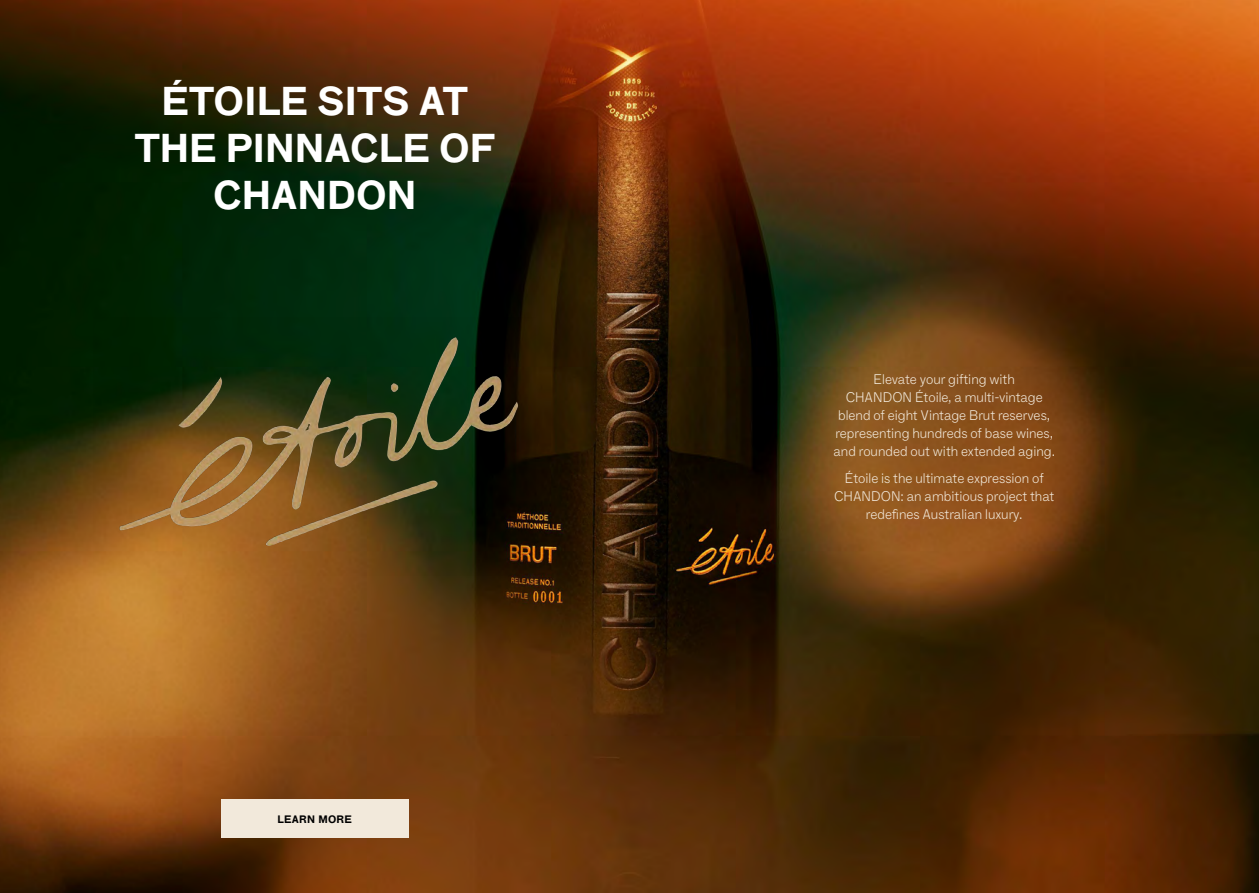
<style>
.page{position:relative;width:1259px;height:893px;background:#fff}
.page>*{position:absolute;margin:0;border:0;box-sizing:border-box;transform-origin:0 0}
.t1{font:700 39px/46.8px "F Grotesk";color:#fff;text-align:center}
.t2{font:100 13.5px/18px "F Grotesk";color:#f2e9db;text-align:center}
.t3{font:700 10.5px "F Grotesk";letter-spacing:.03em;color:#000}
</style>
<div class="page">
<img style="left:0;top:0;width:1259px;height:893px">
<img style="left:94px;top:318px;width:442px;height:257px">
<div style="left:221px;top:799px;width:187px;height:39px;background:#f2e9db"></div>
<h1 class="t1" style="left:135px;top:75px;width:362px">ÉTOILE SITS AT<br>THE PINNACLE OF<br>CHANDON</h1>
<p class="t3" style="left:277px;top:811px;width:76px">LEARN MORE</p>
<p class="t2" style="left:833px;top:370px;width:223px">Elevate your gifting with<br>CHANDON Étoile, a multi-vintage blend of eight Vintage Brut reserves, representing hundreds of base wines, and rounded out with extended aging.</p>
<p class="t2" style="left:834px;top:468px;width:222px">Étoile is the ultimate expression of<br>CHANDON: an ambitious project that redefines Australian luxury.</p>
</div>
